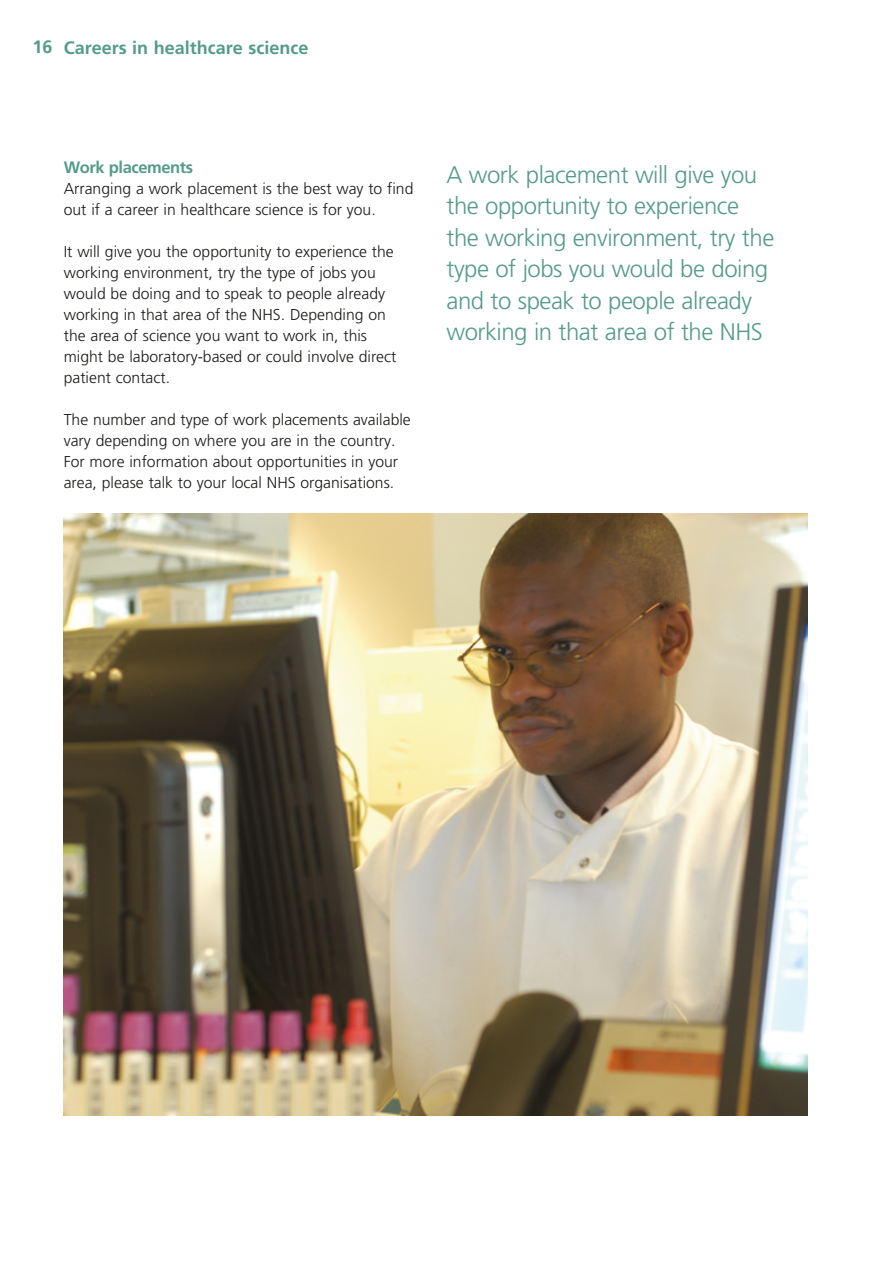
<style>
.page{position:relative;width:893px;height:1263px;background:#fff}
.page>*{position:absolute;margin:0;border:0;box-sizing:border-box;transform-origin:0 0}
.Pull_Out_Quotes{font:300 24px/31.5px "Frutiger";letter-spacing:-.02em;color:#549b8a}
.t1{font:700 18px "Frutiger";color:#549b8a}
.Sub_head{font:700 16.5px "Frutiger";letter-spacing:-.025em;color:#549b8a}
.Body{font:300 15.75px/21px "Frutiger";color:#1a1a18}
</style>
<div class="page">
<img style="left:64px;top:513px;width:744px;height:603px">
<p class="t1" style="left:33px;top:37px;width:277px">16 Careers in healthcare science</p>
<p class="Sub_head" style="left:64px;top:158px;width:131px">Work placements</p>
<p class="Body" style="left:64px;top:178px;width:351px">Arranging a work placement is the best way to find out if a career in healthcare science is for you.</p>
<p class="Body" style="left:64px;top:241px;width:334px">It will give you the opportunity to experience the working environment, try the type of jobs you would be doing and to speak to people already working in that area of the NHS. Depending on the area of science you want to work in, this might be laboratory-based or could involve direct patient contact.</p>
<p class="Body" style="left:64px;top:409px;width:349px">The number and type of work placements available vary depending on where you are in the country.<br>For more information about opportunities in your area, please talk to your local NHS organisations.</p>
<p class="Pull_Out_Quotes" style="left:446px;top:159px;width:329px">A work placement will give you the opportunity to experience the working environment, try the type of jobs you would be doing and to speak to people already working in that area of the NHS</p>
</div>
